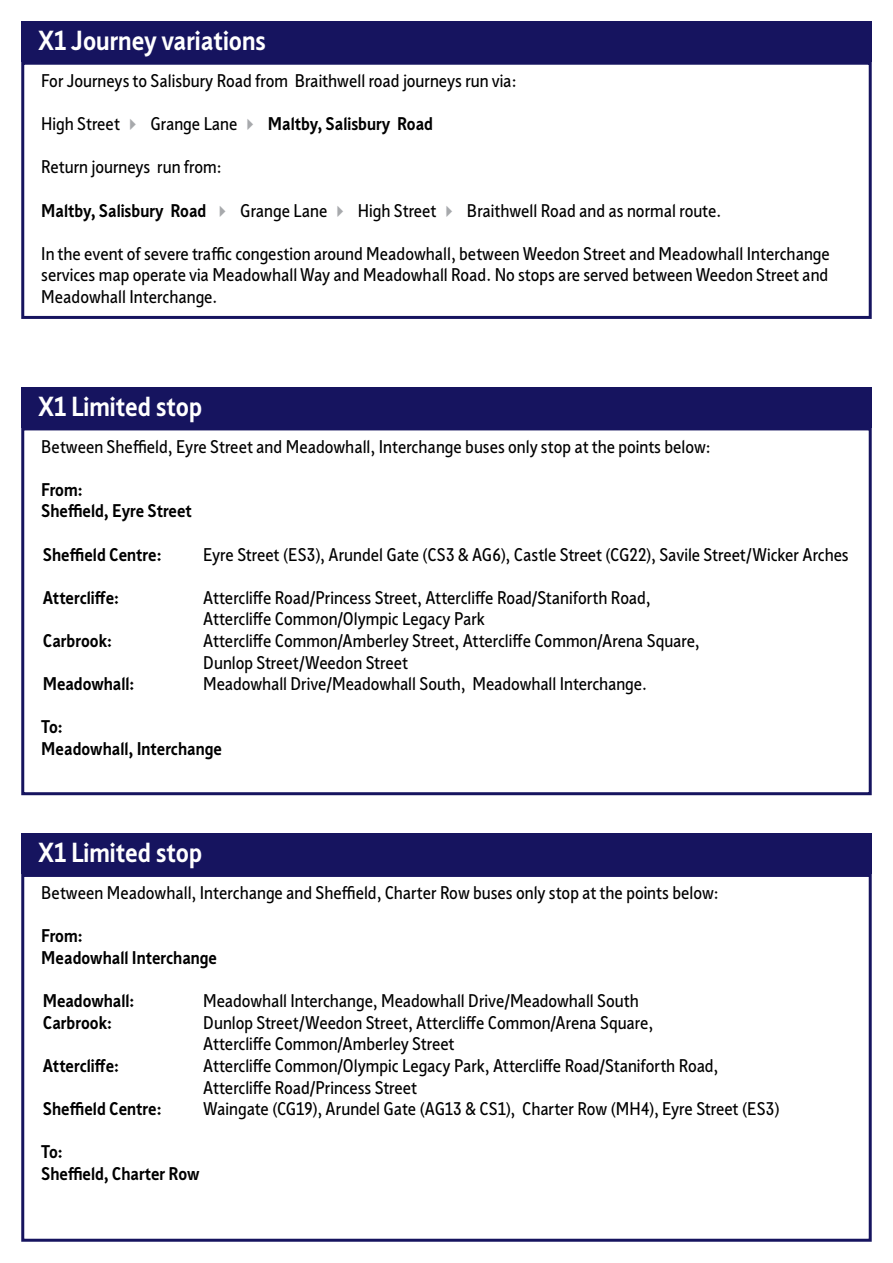
<style>
.page{position:relative;width:893px;height:1263px;background:#fff}
.page>*{position:absolute;margin:0;border:0;box-sizing:border-box;transform-origin:0 0}
.t1{font:700 27px "Sheffield Sans 2";color:#fff}
.t2{font:18px/21.6px "Sheffield Sans 2";color:#000}
.t3{font:700 18px/21.6px "Sheffield Sans 2";color:#000}
.s1{color:#a7a9ac}
.s2{font-weight:700}
</style>
<div class="page">
<div style="left:21px;top:833px;width:851px;height:41px;background:#16145f"></div>
<div style="left:21px;top:874px;width:851px;height:368px;border:3px solid #16145f"></div>
<div style="left:21px;top:387px;width:851px;height:40px;background:#16145f"></div>
<div style="left:21px;top:427px;width:851px;height:368px;border:3px solid #16145f"></div>
<div style="left:21px;top:21px;width:851px;height:41px;background:#16145f"></div>
<div style="left:21px;top:62px;width:851px;height:257px;border:3px solid #16145f"></div>
<h1 class="t1" style="left:38px;top:23px;width:229px">X1 Journey variations</h1>
<p class="t2" style="left:41px;top:69px;width:477px">For Journeys to Salisbury Road from Braithwell road journeys run via:</p>
<p class="t2" style="left:41px;top:113px;width:393px">High Street <span class="s1">✔</span> Grange Lane <span class="s1">✔</span> <span class="s2">Maltby, Salisbury Road</span></p>
<p class="t2" style="left:41px;top:156px;width:182px">Return journeys run from:</p>
<p class="t2" style="left:41px;top:199px;width:682px"><span class="s2">Maltby, Salisbury Road</span> <span class="s1">✔</span> Grange Lane <span class="s1">✔</span> High Street <span class="s1">✔</span> Braithwell Road and as normal route.</p>
<p class="t2" style="left:41px;top:242px;width:790px;text-align:justify">In the event of severe traffic congestion around Meadowhall, between Weedon Street and Meadowhall Interchange services map operate via Meadowhall Way and Meadowhall Road. No stops are served between Weedon Street and Meadowhall Interchange.</p>
<h1 class="t1" style="left:38px;top:388px;width:165px">X1 Limited stop</h1>
<p class="t2" style="left:41px;top:435px;width:671px">Between Sheffield, Eyre Street and Meadowhall, Interchange buses only stop at the points below:</p>
<p class="t3" style="left:41px;top:478px;width:152px">From:<br>Sheffield, Eyre Street</p>
<p class="t3" style="left:43px;top:543px;width:120px">Sheffield Centre:</p>
<p class="t2" style="left:203px;top:543px;width:647px">Eyre Street (ES3), Arundel Gate (CS3 &amp; AG6), Castle Street (CG22), Savile Street/Wicker Arches</p>
<p class="t3" style="left:43px;top:586px;width:78px">Attercliffe:</p>
<p class="t2" style="left:203px;top:586px;width:449px">Attercliffe Road/Princess Street, Attercliffe Road/Staniforth Road,<br>Attercliffe Common/Olympic Legacy Park</p>
<p class="t3" style="left:43px;top:629px;width:71px">Carbrook:</p>
<p class="t2" style="left:203px;top:629px;width:498px">Attercliffe Common/Amberley Street, Attercliffe Common/Arena Square,<br>Dunlop Street/Weedon Street</p>
<p class="t3" style="left:43px;top:673px;width:93px">Meadowhall:</p>
<p class="t2" style="left:203px;top:673px;width:445px">Meadowhall Drive/Meadowhall South, Meadowhall Interchange.</p>
<p class="t3" style="left:41px;top:716px;width:182px">To:<br>Meadowhall, Interchange</p>
<h1 class="t1" style="left:38px;top:835px;width:165px">X1 Limited stop</h1>
<p class="t2" style="left:41px;top:881px;width:679px">Between Meadowhall, Interchange and Sheffield, Charter Row buses only stop at the points below:</p>
<p class="t3" style="left:41px;top:925px;width:177px">From:<br>Meadowhall Interchange</p>
<p class="t3" style="left:43px;top:990px;width:93px">Meadowhall:</p>
<p class="t2" style="left:203px;top:989px;width:437px">Meadowhall Interchange, Meadowhall Drive/Meadowhall South</p>
<p class="t3" style="left:43px;top:1011px;width:71px">Carbrook:</p>
<p class="t2" style="left:203px;top:1011px;width:451px">Dunlop Street/Weedon Street, Attercliffe Common/Arena Square,<br>Attercliffe Common/Amberley Street</p>
<p class="t3" style="left:43px;top:1054px;width:78px">Attercliffe:</p>
<p class="t2" style="left:203px;top:1054px;width:516px">Attercliffe Common/Olympic Legacy Park, Attercliffe Road/Staniforth Road,<br>Attercliffe Road/Princess Street</p>
<p class="t3" style="left:43px;top:1098px;width:120px">Sheffield Centre:</p>
<p class="t2" style="left:203px;top:1097px;width:578px">Waingate (CG19), Arundel Gate (AG13 &amp; CS1), Charter Row (MH4), Eyre Street (ES3)</p>
<p class="t3" style="left:41px;top:1141px;width:160px">To:<br>Sheffield, Charter Row</p>
</div>
